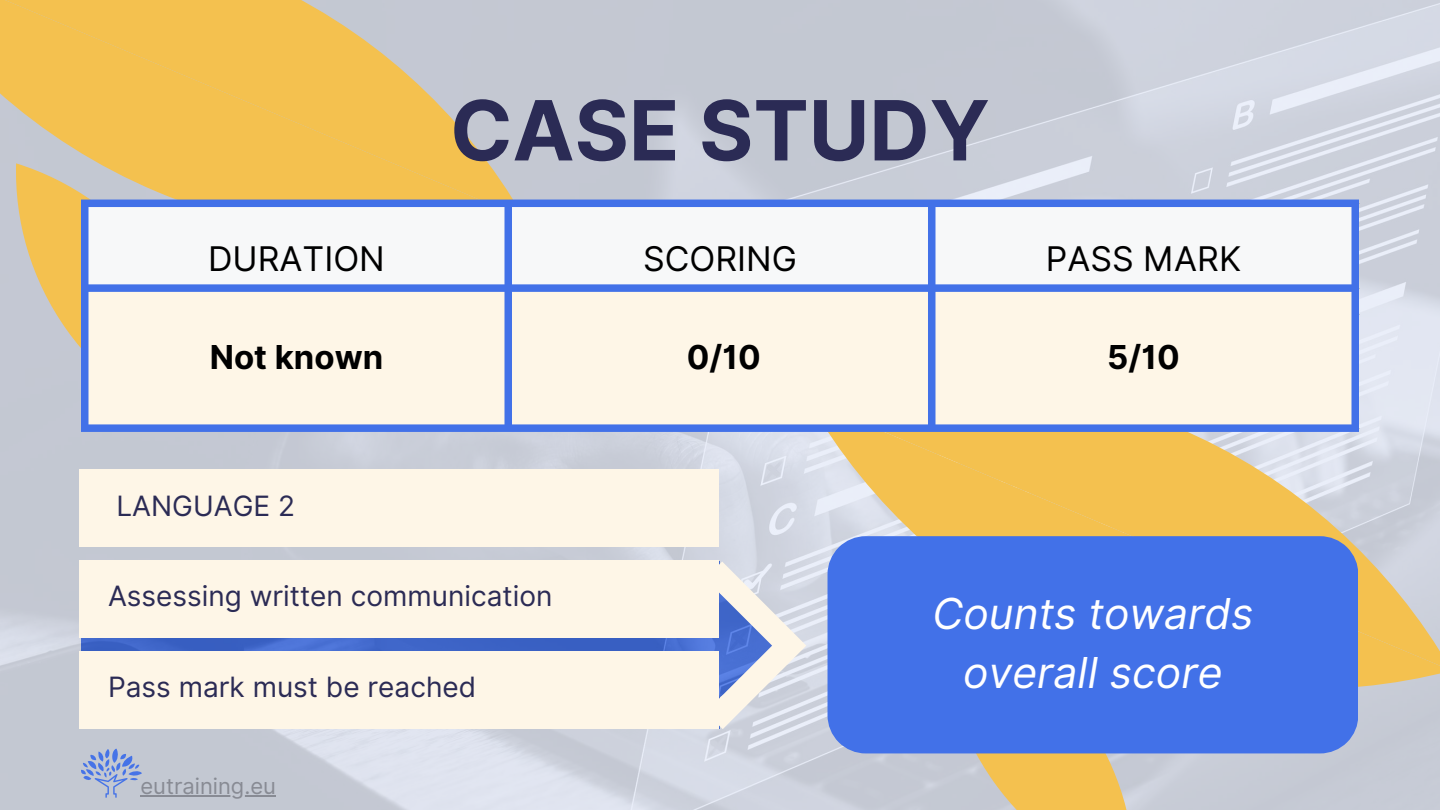
<style>
.page{position:relative;width:1440px;height:810px;background:#fff}
.page>*{position:absolute;margin:0;border:0;box-sizing:border-box;transform-origin:0 0}
.t1{font:700 83px "Inter";color:#2b2b55}
.t2{font:italic 42.6px/59.1px "Inter";color:#fff;text-align:center}
.t3{font:34px "Inter";color:#000}
.t4{font:700 33px "Inter";color:#000}
.t5{font:28px "Inter";color:#2b2b55}
.t6{font:22px "Inter";color:#888b94}
</style>
<div class="page">
<img style="left:0;top:0;width:1440px;height:810px">
<svg style="left:0;top:0;width:525px;height:249px;background:#e7c26f"></svg>
<svg style="left:14px;top:163px;width:195px;height:269px;background:#d8c497"></svg>
<svg style="left:808px;top:400px;width:632px;height:301px;background:#e7cb8e"></svg>
<svg style="left:942px;top:753px;width:194px;height:57px;background:#e1c380"></svg>
<svg style="left:88px;top:207px;width:1264px;height:77px"></svg>
<div style="left:81px;top:207px;width:7px;height:103px;background:#4271e8"></div>
<div style="left:505px;top:207px;width:7px;height:103px;background:#4271e8"></div>
<div style="left:928px;top:207px;width:7px;height:103px;background:#4271e8"></div>
<div style="left:1352px;top:207px;width:7px;height:103px;background:#4271e8"></div>
<div style="left:81px;top:200px;width:1278px;height:7px;background:#4271e8"></div>
<div style="left:88px;top:292px;width:1264px;height:132px;background:#fef6e7"></div>
<div style="left:81px;top:292px;width:7px;height:132px;background:#4271e8"></div>
<div style="left:505px;top:292px;width:7px;height:132px;background:#4271e8"></div>
<div style="left:928px;top:292px;width:7px;height:132px;background:#4271e8"></div>
<div style="left:1352px;top:292px;width:7px;height:132px;background:#4271e8"></div>
<div style="left:81px;top:284px;width:1278px;height:8px;background:#4271e8"></div>
<div style="left:81px;top:424px;width:1278px;height:8px;background:#4271e8"></div>
<svg style="left:669px;top:561px;width:137px;height:168px;background:#c2cae0"></svg>
<div style="left:80px;top:561px;width:638px;height:77px;background:#fef6e7"></div>
<div style="left:80px;top:470px;width:638px;height:77px;background:#fef6e7"></div>
<div style="left:80px;top:652px;width:638px;height:77px;background:#fef6e7"></div>
<div style="left:828px;top:536px;width:530px;height:217px;background:#4271e8"></div>
<svg style="left:81px;top:749px;width:61px;height:49px;background:#a6b4d6"></svg>
<hr style="left:141px;top:795px;width:135px;height:2px;background:#888b94">
<h1 class="t1" style="left:450px;top:81px;width:541px">CASE STUDY</h1>
<p class="t3" style="left:208px;top:238px;width:178px">DURATION</p>
<p class="t3" style="left:643px;top:238px;width:155px">SCORING</p>
<p class="t3" style="left:1046px;top:238px;width:197px">PASS MARK</p>
<p class="t4" style="left:210px;top:337px;width:175px">Not known</p>
<p class="t4" style="left:687px;top:337px;width:75px">0/10</p>
<p class="t4" style="left:1107px;top:337px;width:74px">5/10</p>
<p class="t5" style="left:117px;top:489px;width:180px">LANGUAGE 2</p>
<p class="t5" style="left:108px;top:579px;width:446px">Assessing written communication</p>
<p class="t5" style="left:108px;top:670px;width:370px">Pass mark must be reached</p>
<p class="t6" style="left:141px;top:773px;width:137px">eutraining.eu</p>
<h2 class="t2" style="left:933px;top:584px;width:322px">Counts towards overall score</h2>
</div>
